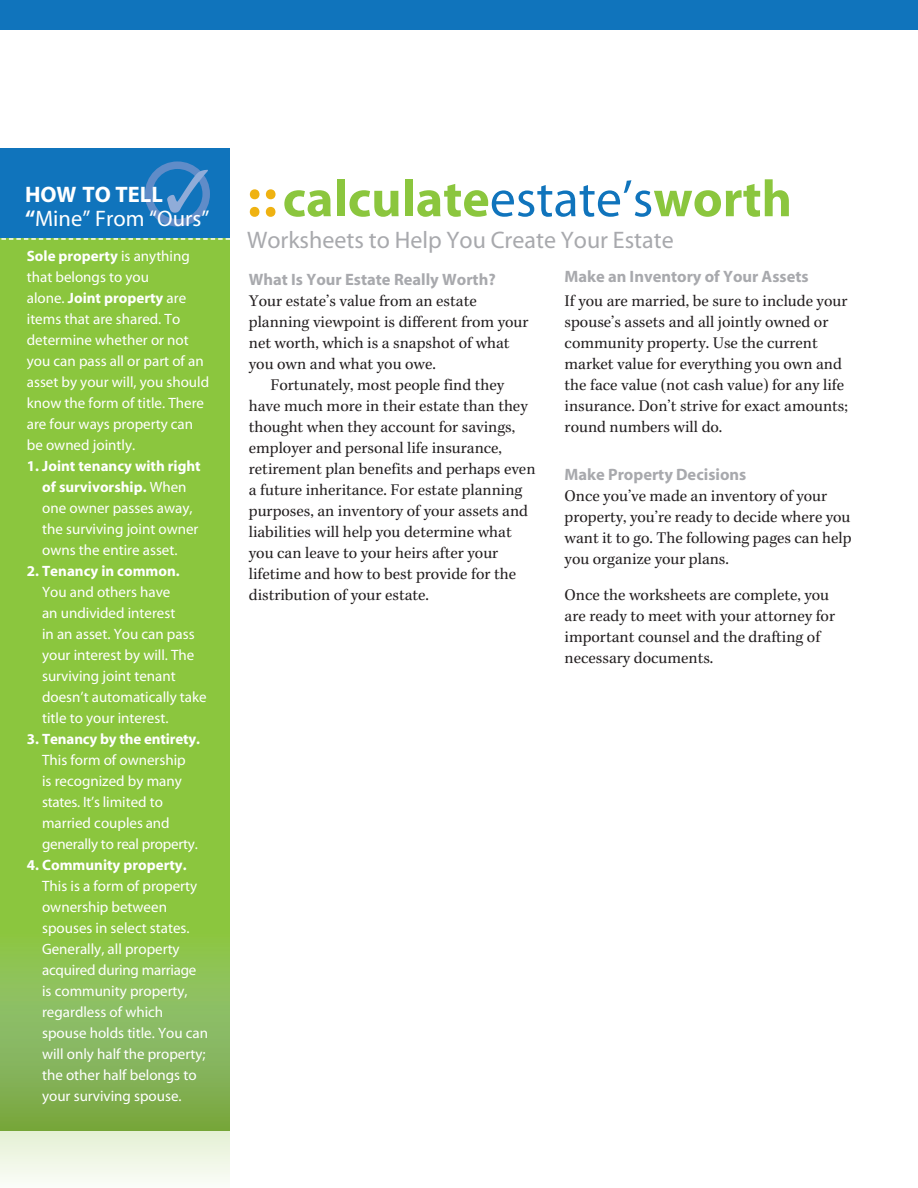
<style>
.page{position:relative;width:918px;height:1188px;background:#fff}
.page>*{position:absolute;margin:0;border:0;box-sizing:border-box;transform-origin:0 0}
.t1{font:700 52.05px "Myriad";color:#8bc63e}
.t2{font:24px "Myriad";color:#a8a9ad}
.t3{font:22.5px/24px "Myriad";color:#fff}
.t4{font:16.5px/21px "Kepler";color:#231f20}
.t5{font:700 16.5px "Myriad";color:#a8a9ad}
.t6{font:15px/21px "Myriad";color:#fff}
.t7{font:700 15px "Myriad";color:#fff}
.s1{color:#90acd8}
.s2{font-size:54.3px;color:#efb211}
.s3{font-weight:400;color:#1074bc}
.s4{font-weight:700}
</style>
<div class="page">
<div style="left:0;top:148px;width:229px;height:90px;background:#1074bc"></div>
<div style="left:145px;top:161px;width:65px;height:66px;border:8px solid #608cc8;border-radius:50%"></div>
<div style="left:0;top:238px;width:229px;height:733px;background:#8bc63e"></div>
<svg style="left:0;top:947px;width:229px;height:185px;background:#87b858"></svg>
<svg style="left:1px;top:238px;width:229px;height:2px"></svg>
<div style="left:0;top:1132px;width:229px;height:56px;background:linear-gradient(to bottom,#e5f0d4,#fafcf8)"></div>
<div style="left:0;top:0;width:918px;height:30px;background:#1074bc"></div>
<h1 class="t1" style="left:165px;top:172px;width:629px"><span class="s1">✓</span> <span class="s2">::</span>calculate<span class="s3">estate’s</span>worth</h1>
<h3 class="t3" style="left:25px;top:184px;width:186px"><span class="s4">HOW TO TELL “</span>Mine” From “Ours”</h3>
<p class="t6" style="left:27px;top:246px;width:184px"><span class="s4">Sole property</span> is anything that belongs to you<br>alone. <span class="s4">Joint property</span> are items that are shared. To determine whether or not you can pass all or part of an asset by your will, you should know the form of title. There are four ways property can be owned jointly.</p>
<p class="t6" style="left:42px;top:456px;width:160px;text-indent:-15px"><span class="s4">1. Joint tenancy with right of survivorship.</span> When one owner passes away, the surviving joint owner owns the entire asset.</p>
<p class="t7" style="left:27px;top:563px;width:155px">2. Tenancy in common.</p>
<p class="t6" style="left:42px;top:582px;width:166px">You and others have<br>an undivided interest<br>in an asset. You can pass your interest by will. The surviving joint tenant doesn’t automatically take title to your interest.</p>
<p class="t7" style="left:27px;top:731px;width:175px">3. Tenancy by the entirety.</p>
<p class="t6" style="left:42px;top:750px;width:157px">This form of ownership is recognized by many states. It’s limited to married couples and generally to real property.</p>
<p class="t7" style="left:27px;top:857px;width:161px">4. Community property.</p>
<p class="t6" style="left:42px;top:876px;width:168px">This is a form of property ownership between spouses in select states.<br>Generally, all property acquired during marriage is community property, regardless of which spouse holds title. You can will only half the property; the other half belongs to your surviving spouse.</p>
<h2 class="t2" style="left:247px;top:228px;width:428px">Worksheets to Help You Create Your Estate</h2>
<p class="t5" style="left:249px;top:271px;width:248px">What Is Your Estate Really Worth?</p>
<p class="t4" style="left:249px;top:290px;width:281px">Your estate’s value from an estate planning viewpoint is different from your net worth, which is a snapshot of what you own and what you owe.</p>
<p class="t4" style="left:249px;top:374px;width:288px;text-indent:22px">Fortunately, most people find they have much more in their estate than they thought when they account for savings, employer and personal life insurance, retirement plan benefits and perhaps even a future inheritance. For estate planning purposes, an inventory of your assets and liabilities will help you determine what you can leave to your heirs after your lifetime and how to best provide for the distribution of your estate.</p>
<p class="t5" style="left:565px;top:268px;width:246px">Make an Inventory of Your Assets</p>
<p class="t4" style="left:565px;top:290px;width:285px">If you are married, be sure to include your spouse’s assets and all jointly owned or community property. Use the current market value for everything you own and the face value (not cash value) for any life insurance. Don’t strive for exact amounts; round numbers will do.</p>
<p class="t5" style="left:565px;top:466px;width:183px">Make Property Decisions</p>
<p class="t4" style="left:565px;top:485px;width:289px">Once you’ve made an inventory of your property, you’re ready to decide where you want it to go. The following pages can help you organize your plans.</p>
<p class="t4" style="left:565px;top:584px;width:272px">Once the worksheets are complete, you are ready to meet with your attorney for important counsel and the drafting of necessary documents.</p>
</div>
